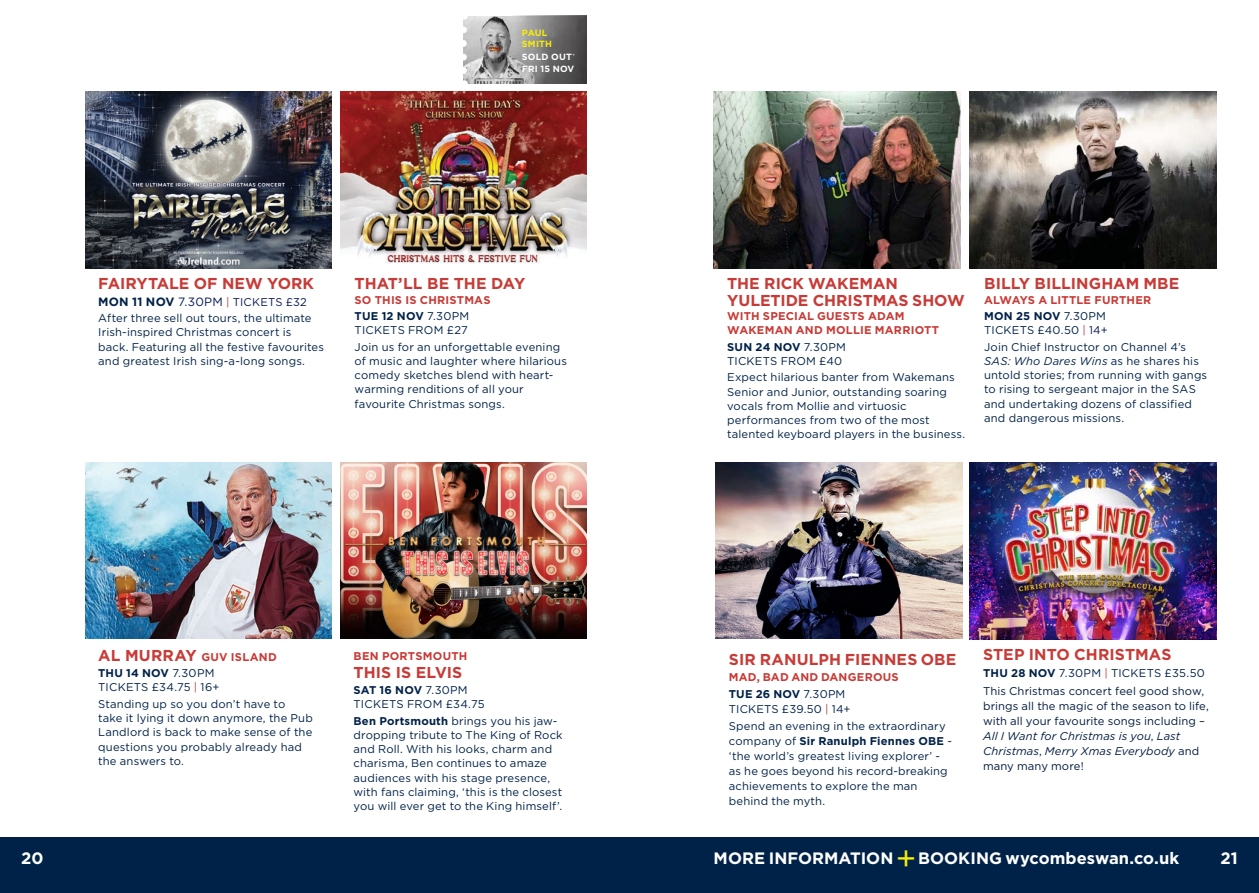
<style>
.page{position:relative;width:1259px;height:893px;background:#fff}
.page>*{position:absolute;margin:0;border:0;box-sizing:border-box;transform-origin:0 0}
.t1{font:700 16.5px "Gotham";letter-spacing:.005em;color:#fff}
.Body_Copy__Regular{font:700 15.75px/16.5px "Gotham";color:#c83b37}
.Body_Copy__Regular-2{font:11.25px/14.2px "Gotham";letter-spacing:.015em;color:#002248}
.Body_Copy__Regular-3{font:11.25px/15px "Gotham";letter-spacing:.01em;color:#001a3f}
.Body_Copy__Regular-4{font:700 11.25px/14.2px "Gotham";letter-spacing:.015em;color:#c83b37}
.Body_Copy__Regular-5{font:11.25px "Gotham";letter-spacing:.02em;color:#091855}
.Body_Copy__Regular-6{font:700 9px "Gotham";letter-spacing:.025em;color:#fff}
.Body_Copy__Regular-7{font:700 9px/11.2px "Gotham";letter-spacing:.015em;color:#f5ec09}
.s1{font-weight:700;font-size:12px;color:#002248}
.s2{font-size:12px;color:#002248}
.s3{font-size:12px}
.s4{color:#c83b37}
.s5{font-weight:700}
.s6{font-size:15.75px}
.s7{color:#091855}
.s8{font-style:italic}
.s9{font-weight:400;font-size:33px;color:#f5ec09}
</style>
<div class="page">
<div style="left:0;top:837px;width:629px;height:56px;background:#002248"></div>
<div style="left:629px;top:837px;width:630px;height:56px;background:#002248"></div>
<img style="left:463px;top:16px;width:40px;height:68px">
<svg style="left:463px;top:30px;width:4px;height:54px"></svg>
<img style="left:85px;top:463px;width:247px;height:176px">
<svg style="left:503px;top:16px;width:84px;height:68px;background:#7a797a"></svg>
<img style="left:85px;top:92px;width:247px;height:176px">
<img style="left:340px;top:92px;width:247px;height:172px">
<img style="left:970px;top:92px;width:246px;height:176px">
<img style="left:340px;top:462px;width:247px;height:176px">
<img style="left:714px;top:92px;width:246px;height:176px">
<img style="left:716px;top:462px;width:246px;height:176px">
<img style="left:970px;top:463px;width:246px;height:176px">
<p class="Body_Copy__Regular-7" style="left:522px;top:27px;width:32px">PAUL<br>SMITH</p>
<p class="Body_Copy__Regular-6" style="left:522px;top:51px;width:55px">SOLD OUT<sup>*</sup></p>
<p class="Body_Copy__Regular-6" style="left:522px;top:62px;width:54px">FRI 15 NOV</p>
<p class="Body_Copy__Regular" style="left:98px;top:275px;width:217px">FAIRYTALE OF NEW YORK</p>
<p class="Body_Copy__Regular-5" style="left:98px;top:294px;width:210px"><span class="s1">MON 11 NOV</span> <span class="s2">7.</span><span class="s3">30PM</span> <span class="s4">|</span> TICKETS £32</p>
<p class="Body_Copy__Regular-2" style="left:98px;top:311px;width:227px">After three sell out tours, the ultimate Irish-inspired Christmas concert is back. Featuring all the festive favourites and greatest Irish sing-a-long songs.</p>
<p class="Body_Copy__Regular" style="left:355px;top:275px;width:172px">THAT’LL BE THE DAY</p>
<p class="Body_Copy__Regular-4" style="left:355px;top:292px;width:137px">SO THIS IS CHRISTMAS</p>
<p class="Body_Copy__Regular-2" style="left:355px;top:309px;width:116px"><span class="s5">TUE 12 NOV</span> 7.30PM<br>TICKETS FROM £27</p>
<p class="Body_Copy__Regular-2" style="left:355px;top:339px;width:214px">Join us for an unforgettable evening of music and laughter where hilarious comedy sketches blend with heart&shy;warming renditions of all your favourite Christmas songs.</p>
<p class="Body_Copy__Regular-4" style="left:98px;top:650px;width:180px"><span class="s6">AL MURRAY</span> GUV ISLAND</p>
<p class="Body_Copy__Regular-2" style="left:98px;top:666px;width:123px"><span class="s5">THU 14 NOV</span> 7.30PM<br>TICKETS £34.75 <span class="s4">|</span> 16+</p>
<p class="Body_Copy__Regular-2" style="left:98px;top:696px;width:216px">Standing up so you don’t have to<br>take it lying it down anymore, the Pub<br>Landlord is back to make sense of the questions you probably already had the answers to.</p>
<p class="Body_Copy__Regular-4" style="left:353px;top:648px;width:115px">BEN PORTSMOUTH</p>
<p class="Body_Copy__Regular" style="left:353px;top:664px;width:110px">THIS IS ELVIS</p>
<p class="Body_Copy__Regular-2" style="left:353px;top:683px;width:133px"><span class="s5">SAT 16 NOV</span> 7.30PM<br>TICKETS FROM £34.75</p>
<p class="Body_Copy__Regular-2" style="left:353px;top:713px;width:211px"><span class="s5">Ben Portsmouth</span> brings you his jaw&shy;dropping tribute to The King of Rock and Roll. With his looks, charm and charisma, Ben continues to amaze audiences with his stage presence, with fans claiming, ‘this is the closest you will ever get to the King himself’.</p>
<p class="Body_Copy__Regular" style="left:727px;top:275px;width:239px">THE RICK WAKEMAN<br>YULETIDE CHRISTMAS SHOW</p>
<p class="Body_Copy__Regular-4" style="left:727px;top:309px;width:213px">WITH SPECIAL GUESTS ADAM<br>WAKEMAN AND MOLLIE MARRIOTT</p>
<p class="Body_Copy__Regular-2" style="left:727px;top:339px;width:120px"><span class="s5">SUN 24 NOV</span> 7.30PM<br>TICKETS FROM £40</p>
<p class="Body_Copy__Regular-2" style="left:727px;top:370px;width:239px">Expect hilarious banter from Wakemans Senior and Junior, outstanding soaring vocals from Mollie and virtuosic performances from two of the most talented keyboard players in the business.</p>
<p class="Body_Copy__Regular" style="left:984px;top:275px;width:197px">BILLY BILLINGHAM MBE</p>
<p class="Body_Copy__Regular-4" style="left:984px;top:292px;width:169px">ALWAYS A LITTLE FURTHER</p>
<p class="Body_Copy__Regular-2" style="left:984px;top:309px;width:125px"><span class="s5">MON 25 NOV</span> 7.30PM<br>TICKETS £40.50 <span class="s4">|</span> <span class="s7">14+</span></p>
<p class="Body_Copy__Regular-2" style="left:984px;top:339px;width:225px">Join Chief Instructor on Channel 4’s <span class="s8">SAS: Who Dares Wins</span> as he shares his untold stories; from running with gangs to rising to sergeant major in the SAS and undertaking dozens of classified and dangerous missions.</p>
<p class="Body_Copy__Regular" style="left:729px;top:651px;width:229px">SIR RANULPH FIENNES OBE</p>
<p class="Body_Copy__Regular-4" style="left:729px;top:670px;width:171px">MAD, BAD AND DANGEROUS</p>
<p class="Body_Copy__Regular-2" style="left:729px;top:686px;width:123px;line-height:15px"><span class="s5">TUE 26 NOV</span> 7.30PM<br>TICKETS £39.50 <span class="s4">|</span> 14+</p>
<p class="Body_Copy__Regular-2" style="left:729px;top:718px;width:224px;line-height:15px">Spend an evening in the extraordinary company of <span class="s5">Sir Ranulph Fiennes OBE</span> - ‘the world’s greatest living explorer’ - as he goes beyond his record-breaking achievements to explore the man behind the myth.</p>
<p class="Body_Copy__Regular" style="left:983px;top:646px;width:190px">STEP INTO CHRISTMAS</p>
<p class="Body_Copy__Regular-2" style="left:983px;top:666px;width:223px"><span class="s5">THU 28 NOV</span> 7.30PM <span class="s4">|</span> TICKETS £35.50</p>
<p class="Body_Copy__Regular-3" style="left:983px;top:683px;width:227px">This Christmas concert feel good show, brings all the magic of the season to life, with all your favourite songs including – <span class="s8">All I Want for Christmas is you</span>, <span class="s8">Last Christmas</span>, <span class="s8">Merry Xmas Everybody</span> and many many more!</p>
<p class="t1" style="left:21px;top:847px;width:24px">20</p>
<h1 class="t1" style="left:713px;top:847px;width:467px">MORE INFORMATION <span class="s9">+</span> BOOKING wycombeswan.co.uk</h1>
<h1 class="t1" style="left:1220px;top:847px;width:19px">21</h1>
</div>
